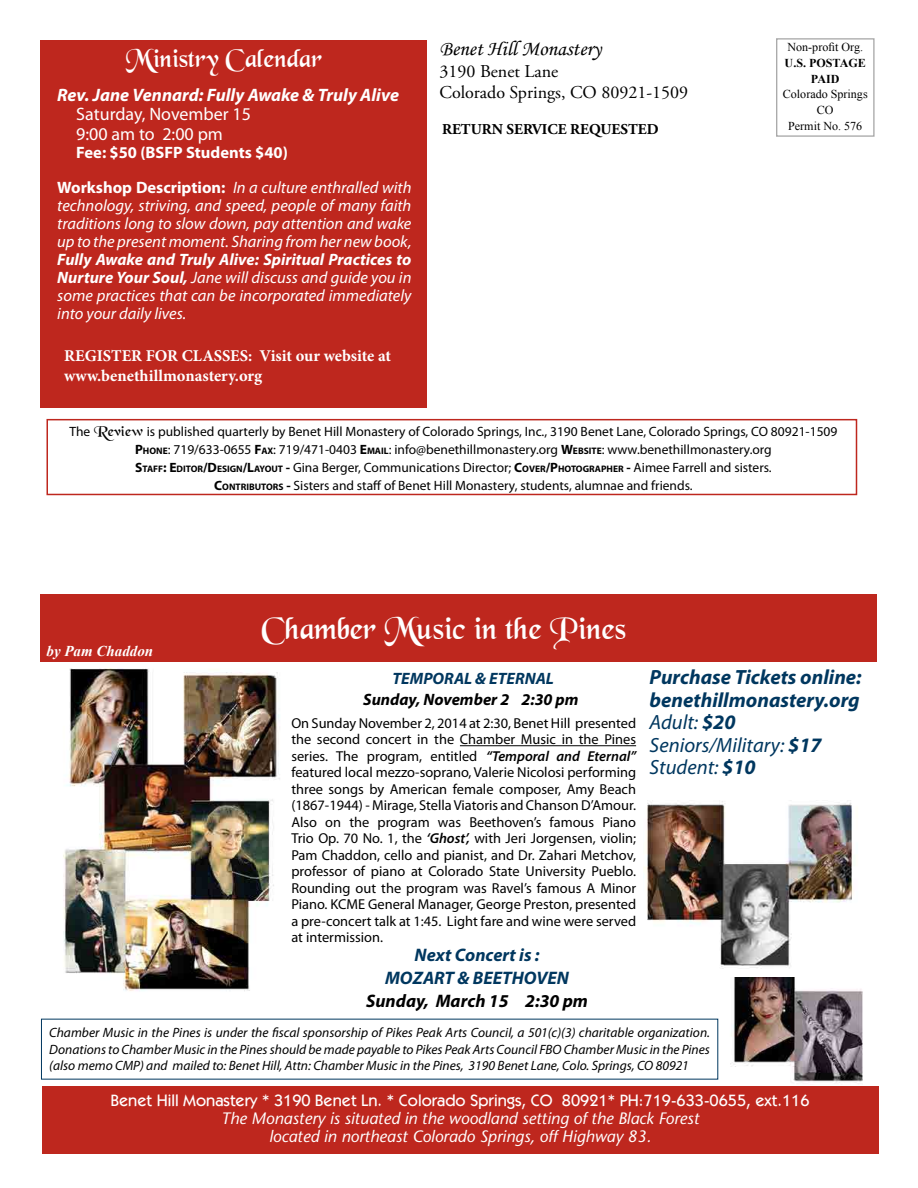
<style>
.page{position:relative;width:918px;height:1188px;background:#fff}
.page>*{position:absolute;margin:0;border:0;box-sizing:border-box;transform-origin:0 0}
.t1{font:33px "Black Chancery";color:#fff}
.t2{font:27px "Black Chancery";color:#fff}
.t3{font:21px "Monotype Corsiva";color:#000}
.t4{font:italic 700 20.7px/22.5px "Myriad Pro";color:#00375f}
.t5{font:italic 700 18.15px/23.1px "Myriad Pro";color:#00375f;text-align:center}
.t6{font:italic 700 18.15px "Myriad Pro";color:#000}
.t7{font:18px/21.6px "Adobe Garamond Pro";color:#000}
.t8{font:italic 700 18px "Myriad Pro";color:#fff}
.t9{font:18px/19.5px "Myriad Pro";color:#fff}
.t10{font:italic 16.5px/18px "Myriad Pro";color:#fff;text-align:justify}
.t11{font:italic 16.5px/18px "ATC Oak";color:#fff;text-align:center}
.t12{font:500 16.5px "ATC Maple";color:#fff}
.t13{font:700 16.5px/35px "Myriad Pro";color:#fff}
.t14{font:700 16.5px/19.8px "Minion Pro";color:#fff}
.t15{font:italic 700 16.5px "Myriad Pro";color:#000}
.t16{font:italic 700 16.5px "Myriad Pro";color:#00375f}
.t17{font:700 15px "Adobe Garamond Pro";color:#000}
.t18{font:italic 700 15px "Times New Roman";color:#fff}
.t19{font:14.4px/16.5px "Myriad Pro";color:#000;text-align:justify}
.t20{font:13.5px/18px "Myriad Pro";color:#000;text-align:center}
.t21{font:italic 13.5px/16.5px "Myriad Pro";color:#000;text-align:justify}
.t22{font:12px/15.8px "Times New Roman";color:#000;text-align:center}
.t23{font:700 12px/15.8px "Times New Roman";color:#000;text-align:center}
.s1{font-weight:400;font-style:italic}
.s2{font-weight:700}
.s3{font-family:"Black Chancery";font-size:15px}
.s4{font-weight:700;font-size:9.45px}
.s5{font-weight:600;font-style:italic}
.s6{font-weight:400}
</style>
<div class="page">
<img style="left:718px;top:977px;width:158px;height:110px">
<div style="left:40px;top:40px;width:387px;height:368px;background:#be271e"></div>
<div style="left:46px;top:419px;width:811px;height:76px;border:2px solid #be271e"></div>
<div style="left:42px;top:1087px;width:837px;height:67px;background:#be271e"></div>
<div style="left:40px;top:594px;width:837px;height:68px;background:#be271e"></div>
<hr style="left:460px;top:745px;width:176px;height:1px;background:#000">
<img style="left:63px;top:669px;width:217px;height:322px">
<img style="left:643px;top:800px;width:210px;height:169px">
<h2 class="t2" style="left:126px;top:48px;width:198px">Ministry Calendar</h2>
<p class="t8" style="left:57px;top:83px;width:343px">Rev. Jane Vennard: Fully Awake &amp; Truly Alive</p>
<p class="t9" style="left:76px;top:104px;width:176px">Saturday, November 15<br>9:00 am to 2:00 pm</p>
<p class="t13" style="left:57px;top:134px;width:356px;text-indent:19px">Fee: $50 (BSFP Students $40)<br>Workshop Description: <span class="s1">In a culture enthralled with</span></p>
<p class="t10" style="left:57px;top:196px;width:356px">technology, striving, and speed, people of many faith traditions long to slow down, pay attention and wake up to the present moment. Sharing from her new book,</p>
<p class="t10" style="left:57px;top:250px;width:356px"><span class="s2">Fully Awake and Truly Alive: Spiritual Practices to Nurture Your Soul,</span> Jane will discuss and guide you in some practices that can be incorporated immediately into your daily lives.</p>
<p class="t14" style="left:64px;top:346px;width:328px">REGISTER FOR CLASSES: Visit our website at www.benethillmonastery.org</p>
<h3 class="t3" style="left:440px;top:36px;width:163px">Benet Hill Monastery</h3>
<p class="t7" style="left:440px;top:61px;width:250px">3190 Benet Lane<br>Colorado Springs, CO 80921-1509</p>
<p class="t22" style="left:788px;top:39px;width:77px">Non-profit Org.</p>
<p class="t23" style="left:785px;top:55px;width:83px">U.S. POSTAGE<br>PAID</p>
<p class="t22" style="left:783px;top:86px;width:86px">Colorado Springs<br>CO</p>
<p class="t17" style="left:442px;top:121px;width:218px">RETURN SERVICE REQUESTED</p>
<p class="t22" style="left:788px;top:118px;width:76px">Permit No. 576</p>
<p class="t20" style="left:70px;top:422px;width:769px">The <span class="s3">Review</span> is published quarterly by Benet Hill Monastery of Colorado Springs, Inc., 3190 Benet Lane, Colorado Springs, CO 80921-1509<br><span class="s2">P</span><span class="s4">HONE</span>: 719/633-0655 <span class="s2">F</span><span class="s4">AX</span>: 719/471-0403 <span class="s2">E</span><span class="s4">MAIL</span>: info@benethillmonastery.org <span class="s2">W</span><span class="s4">EBSITE</span>: www.benethillmonastery.org<br><span class="s2">S</span><span class="s4">TAFF</span> <span class="s2">: E</span><span class="s4">DITOR</span><span class="s2">/D</span><span class="s4">ESIGN</span><span class="s2">/L</span><span class="s4">AYOUT</span> <span class="s2">-</span> Gina Berger, Communications Director; <span class="s2">C</span><span class="s4">OVER</span><span class="s2">/P</span><span class="s4">HOTOGRAPHER</span> <span class="s2">-</span> Aimee Farrell and sisters.<br><span class="s2">C</span><span class="s4">ONTRIBUTORS</span> <span class="s2">-</span> Sisters and staff of Benet Hill Monastery, students, alumnae and friends.</p>
<p class="t18" style="left:46px;top:641px;width:108px">by Pam Chaddon</p>
<h1 class="t1" style="left:262px;top:617px;width:366px">Chamber Music in the Pines</h1>
<p class="t16" style="left:393px;top:667px;width:163px">TEMPORAL &amp; ETERNAL</p>
<p class="t15" style="left:363px;top:688px;width:217px">Sunday, November 2 2:30 pm</p>
<p class="t19" style="left:291px;top:715px;width:346px">On Sunday November 2, 2014 at 2:30, Benet Hill presented the second concert in the Chamber Music in the Pines series. The program, entitled <span class="s5">“Temporal and Eternal” </span>featured local mezzo-soprano, Valerie Nicolosi performing three songs by American female composer, Amy Beach (1867-1944) - Mirage, Stella Viatoris and Chanson D’Amour.<br>Also on the program was Beethoven’s famous Piano Trio Op. 70 No. 1, the <span class="s5">‘Ghost’,</span> with Jeri Jorgensen, violin; Pam Chaddon, cello and pianist, and Dr. Zahari Metchov, professor of piano at Colorado State University Pueblo.<br>Rounding out the program was Ravel’s famous A Minor Piano. KCME General Manager, George Preston, presented a pre-concert talk at 1:45. Light fare and wine were served at intermission.</p>
<p class="t5" style="left:385px;top:942px;width:185px">Next Concert is :<br>MOZART &amp; BEETHOVEN</p>
<p class="t6" style="left:366px;top:989px;width:223px">Sunday, March 15 2:30 pm</p>
<h3 class="t4" style="left:650px;top:665px;width:214px">Purchase Tickets online: benethillmonastery.org<br><span class="s6">Adult:</span> $20<br><span class="s6">Seniors/Military:</span> $17<br><span class="s6">Student:</span> $10</h3>
<p class="t21" style="left:49px;top:1024px;width:662px">Chamber Music in the Pines is under the fiscal sponsorship of Pikes Peak Arts Council, a 501(c)(3) charitable organization.<br>Donations to Chamber Music in the Pines should be made payable to Pikes Peak Arts Council FBO Chamber Music in the Pines (also memo CMP) and mailed to: Benet Hill, Attn: Chamber Music in the Pines, 3190 Benet Lane, Colo. Springs, CO 80921</p>
<p class="t12" style="left:111px;top:1091px;width:700px">Benet Hill Monastery * 3190 Benet Ln. * Colorado Springs, CO 80921* PH:719-633-0655, ext.116</p>
<p class="t11" style="left:221px;top:1109px;width:479px">The Monastery is situated in the woodland setting of the Black Forest located in northeast Colorado Springs, off Highway 83.</p>
</div>
